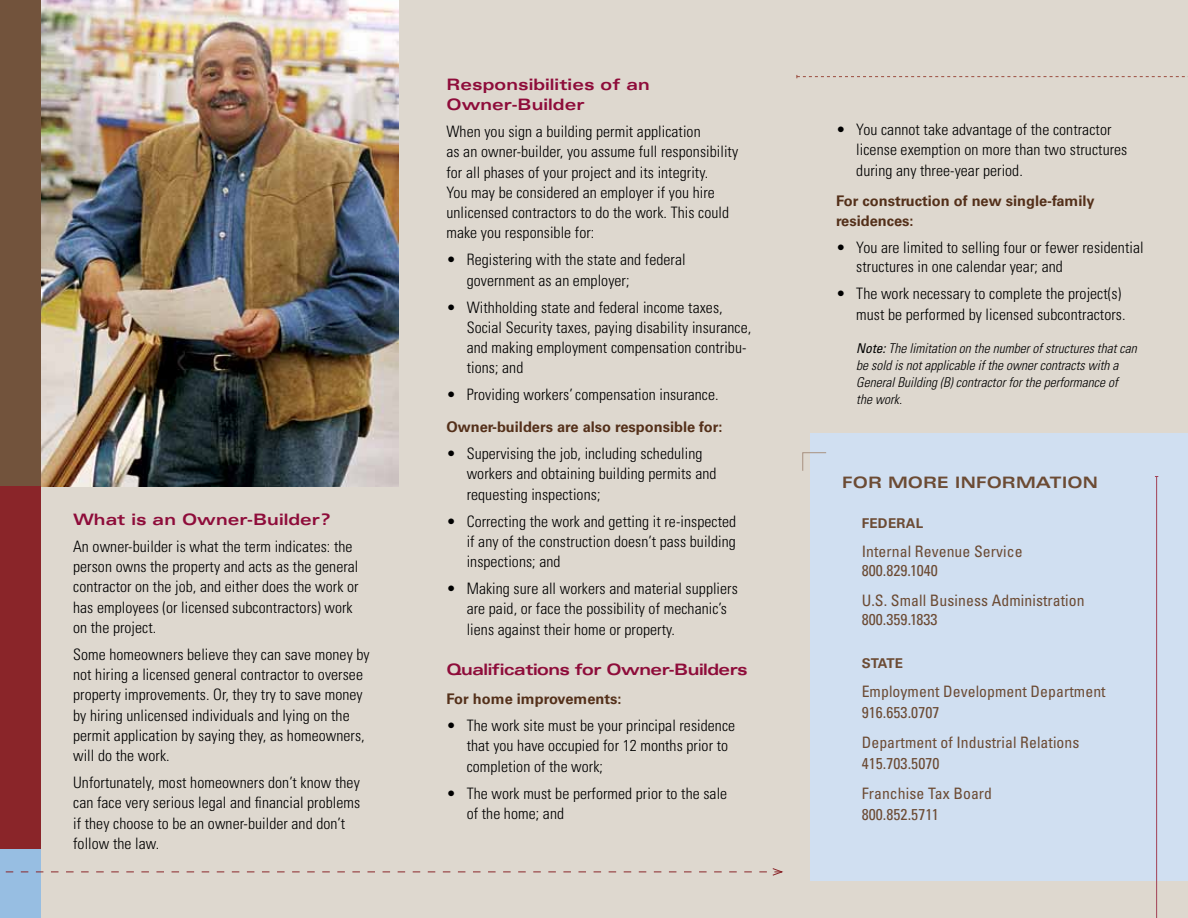
<style>
.page{position:relative;width:1188px;height:918px;background:#fff}
.page>*{position:absolute;margin:0;border:0;box-sizing:border-box;transform-origin:0 0}
.t1{font:300 condensed 15.75px/20.2px "Univers";letter-spacing:.005em;color:#000}
.t2{font:condensed 15.75px/20.2px "Univers";letter-spacing:.005em;color:#6c4b34}
.t3{font:700 expanded 15.75px/20.2px "Univers";letter-spacing:.005em;color:#8e0c3a}
.t4{font:700 expanded 15.75px "Univers";letter-spacing:-.03em;color:#8e0c3a}
.t5{font:700 expanded 15.75px "Univers";color:#6c4b34}
.t6{font:700 14.7px/19.5px "Univers";color:#54301a}
.t7{font:italic 300 condensed 13.5px/17.2px "Univers";color:#000}
.t8{font:700 13.5px "Univers";letter-spacing:.02em;color:#6c4b34}
.s1{font-weight:400}
</style>
<div class="page">
<div style="left:40px;top:0;width:1148px;height:918px;background:#ded8cf"></div>
<div style="left:810px;top:433px;width:378px;height:448px;background:#d0dff1"></div>
<img style="left:40px;top:0;width:358px;height:486px">
<hr style="left:1156px;top:477px;width:1px;height:441px;background:#a24155">
<svg style="left:796px;top:75px;width:392px;height:3px"></svg>
<div style="left:0;top:0;width:40px;height:486px;background:#72533c"></div>
<div style="left:0;top:486px;width:40px;height:364px;background:#8a2529"></div>
<div style="left:0;top:850px;width:40px;height:68px;background:#97bee2"></div>
<svg style="left:5px;top:868px;width:778px;height:8px"></svg>
<svg style="left:802px;top:452px;width:25px;height:19px"></svg>
<p class="t3" style="left:73px;top:509px;width:259px">What is an Owner-Builder?</p>
<p class="t1" style="left:73px;top:536px;width:287px">An owner-builder is what the term indicates: the person owns the property and acts as the general contractor on the job, and either does the work or has employees (or licensed subcontractors) work on the project.</p>
<p class="t1" style="left:73px;top:644px;width:298px">Some homeowners believe they can save money by not hiring a licensed general contractor to oversee property improvements. Or, they try to save money by hiring unlicensed individuals and lying on the permit application by saying they, as homeowners, will do the work.</p>
<p class="t1" style="left:73px;top:772px;width:289px">Unfortunately, most homeowners don’t know they can face very serious legal and financial problems if they choose to be an owner-builder and don’t follow the law.</p>
<p class="t3" style="left:446px;top:74px;width:205px">Responsibilities of an<br>Owner-Builder</p>
<p class="t1" style="left:446px;top:121px;width:293px">When you sign a building permit application<br>as an owner-builder, you assume full responsibility for all phases of your project and its integrity.<br>You may be considered an employer if you hire unlicensed contractors to do the work. This could make you responsible for:</p>
<p class="t1" style="left:467px;top:250px;width:220px;text-indent:-20px">• Registering with the state and federal government as an employer;</p>
<p class="t1" style="left:467px;top:297px;width:286px;text-indent:-20px">• Withholding state and federal income taxes, Social Security taxes, paying disability insurance, and making employment compensation contribu&shy;tions; and</p>
<p class="t1" style="left:446px;top:384px;width:274px">• Providing workers’ compensation insurance.</p>
<p class="t6" style="left:446px;top:417px;width:278px">Owner-builders are also responsible for:</p>
<p class="t1" style="left:467px;top:444px;width:251px;text-indent:-20px">• Supervising the job, including scheduling workers and obtaining building permits and requesting inspections;</p>
<p class="t1" style="left:467px;top:511px;width:271px;text-align:justify;text-indent:-20px">• Correcting the work and getting it re-inspected if any of the construction doesn’t pass building inspections; and</p>
<p class="t1" style="left:467px;top:579px;width:273px;text-indent:-20px">• Making sure all workers and material suppliers are paid, or face the possibility of mechanic’s liens against their home or property.</p>
<p class="t4" style="left:446px;top:661px;width:303px">Qualifications for Owner-Builders</p>
<p class="t6" style="left:446px;top:689px;width:177px">For home improvements:</p>
<p class="t1" style="left:467px;top:715px;width:270px;text-indent:-20px">• The work site must be your principal residence that you have occupied for 12 months prior to completion of the work;</p>
<p class="t1" style="left:467px;top:783px;width:262px;text-indent:-20px">• The work must be performed prior to the sale of the home; and</p>
<p class="t1" style="left:856px;top:120px;width:273px;text-indent:-20px">• You cannot take advantage of the contractor license exemption on more than two structures during any three-year period.</p>
<p class="t6" style="left:836px;top:191px;width:260px">For construction of new single-family residences:</p>
<p class="t1" style="left:856px;top:237px;width:289px;text-indent:-20px">• You are limited to selling four or fewer residential structures in one calendar year; and</p>
<p class="t1" style="left:836px;top:284px;width:291px;text-align:right">• The work necessary to complete the project(s) must be performed by licensed subcontractors.</p>
<p class="t7" style="left:856px;top:339px;width:282px"><span class="s1">Note:</span> The limitation on the number of structures that can be sold is not applicable if the owner contracts with a General Building (B) contractor for the performance of the work.</p>
<p class="t5" style="left:842px;top:473px;width:26px">For</p>
<p class="t5" style="left:888px;top:473px;width:17px">mor</p>
<p class="t5" style="left:937px;top:473px;width:55px">e inform</p>
<p class="t5" style="left:1036px;top:473px;width:64px">atio n</p>
<p class="t8" style="left:862px;top:515px;width:63px">Federal</p>
<p class="t2" style="left:862px;top:542px;width:163px;line-height:18.8px">Internal Revenue Service<br>800.829.1040</p>
<p class="t2" style="left:862px;top:591px;width:225px;line-height:18.8px">U.S. Small Business Administration<br>800.359.1833</p>
<p class="t8" style="left:862px;top:655px;width:43px">State</p>
<p class="t2" style="left:862px;top:681px;width:245px">Employment Development Department<br>916.653.0707</p>
<p class="t2" style="left:862px;top:732px;width:219px">Department of Industrial Relations<br>415.703.5070</p>
<p class="t2" style="left:862px;top:783px;width:132px">Franchise Tax Board<br>800.852.5711</p>
</div>
